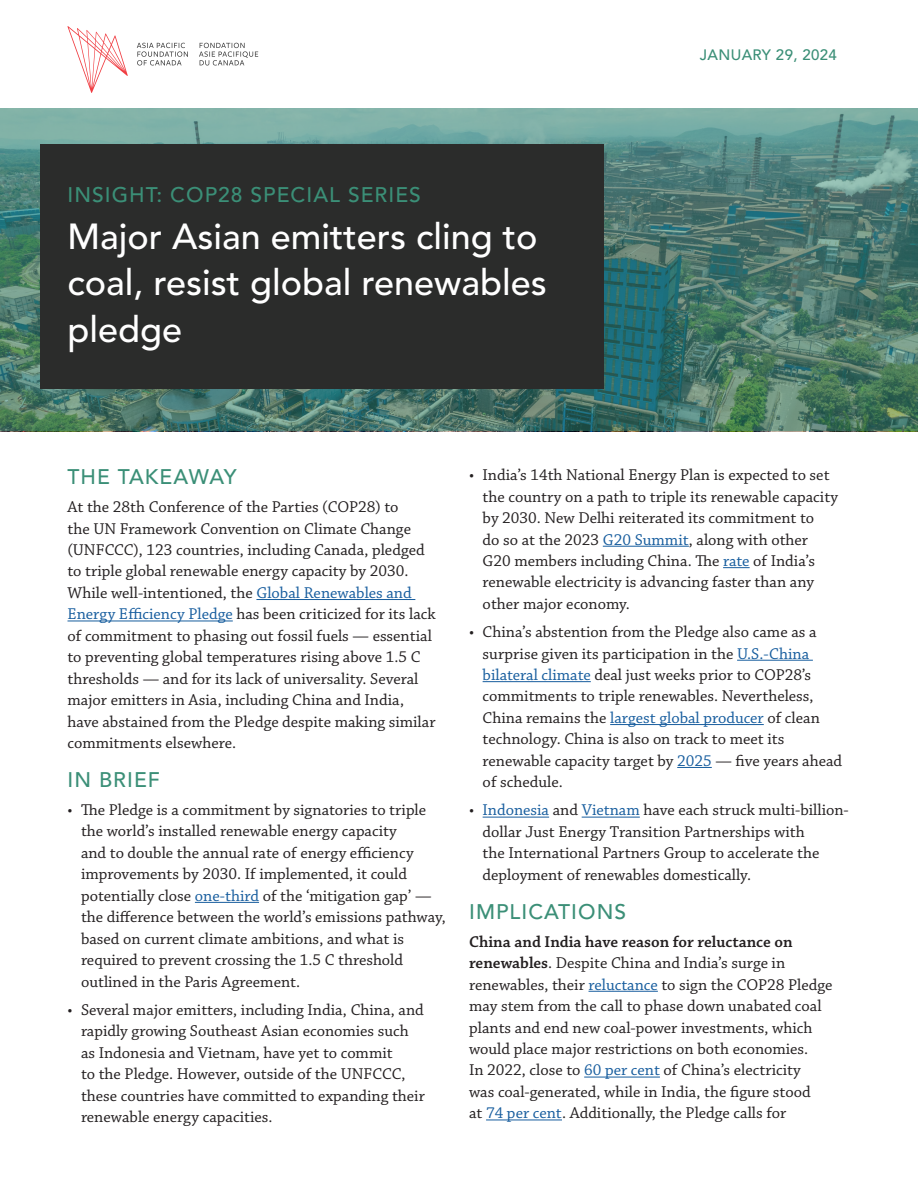
<style>
.page{position:relative;width:918px;height:1188px;background:#fff}
.page>*{position:absolute;margin:0;border:0;box-sizing:border-box;transform-origin:0 0}
.t1{font:500 36px/46.5px "Avenir LT Std";color:#fff}
.Insights{font:500 21px "Avenir LT Std";letter-spacing:.05em;color:#3b8f77}
.Body{font:16.5px/21.5px "Chaparral Pro";color:#231f20}
.Date{font:500 15px "Avenir LT Std";letter-spacing:.025em;color:#3b8f77}
.s1{color:#175d9e}
.s2{font-weight:600}
</style>
<div class="page">
<svg style="left:0;top:109px;width:918px;height:322px;background:#538379"></svg>
<div style="left:40px;top:145px;width:564px;height:244px;background:#2b2c2b"></div>
<hr style="left:256px;top:599px;width:159px;height:1px;background:#175d9e">
<hr style="left:68px;top:621px;width:165px;height:1px;background:#175d9e">
<hr style="left:195px;top:902px;width:64px;height:1px;background:#175d9e">
<hr style="left:603px;top:546px;width:86px;height:1px;background:#175d9e">
<svg style="left:723px;top:567px;width:27px;height:1px"></svg>
<hr style="left:737px;top:660px;width:76px;height:1px;background:#175d9e">
<hr style="left:483px;top:681px;width:108px;height:1px;background:#175d9e">
<hr style="left:610px;top:724px;width:154px;height:1px;background:#175d9e">
<hr style="left:677px;top:767px;width:35px;height:1px;background:#175d9e">
<hr style="left:483px;top:817px;width:66px;height:1px;background:#175d9e">
<hr style="left:582px;top:817px;width:58px;height:1px;background:#175d9e">
<hr style="left:589px;top:991px;width:69px;height:1px;background:#175d9e">
<hr style="left:584px;top:1077px;width:76px;height:1px;background:#175d9e">
<hr style="left:486px;top:1120px;width:76px;height:1px;background:#175d9e">
<svg style="left:67px;top:26px;width:61px;height:67px"></svg>
<svg style="left:137px;top:43px;width:121px;height:23px"></svg>
<p class="Insights" style="left:68px;top:183px;width:355px">INSIGHT: COP28 SPECIAL SERIES</p>
<h1 class="t1" style="left:68px;top:214px;width:481px">Major Asian emitters cling to coal, resist global renewables pledge</h1>
<p class="Date" style="left:700px;top:46px;width:139px">JANUARY 29, 2024</p>
<h2 class="Insights" style="left:68px;top:464px;width:171px">THE TAKEAWAY</h2>
<p class="Body" style="left:68px;top:497px;width:370px">At the 28th Conference of the Parties (COP28) to<br>the UN Framework Convention on Climate Change (UNFCCC), 123 countries, including Canada, pledged to triple global renewable energy capacity by 2030.<br>While well-intentioned, the <span class="s1">Global Renewables and Energy Efficiency Pledge</span> has been criticized for its lack of commitment to phasing out fossil fuels — essential to preventing global temperatures rising above 1.5 C thresholds — and for its lack of universality. Several major emitters in Asia, including China and India, have abstained from the Pledge despite making similar commitments elsewhere.</p>
<h2 class="Insights" style="left:68px;top:767px;width:94px">IN BRIEF</h2>
<p class="Body" style="left:81px;top:800px;width:366px;text-indent:-14px">• The Pledge is a commitment by signatories to triple the world’s installed renewable energy capacity<br>and to double the annual rate of energy efficiency improvements by 2030. If implemented, it could potentially close <span class="s1">one-third</span> of the ‘mitigation gap’ — the difference between the world’s emissions pathway, based on current climate ambitions, and what is required to prevent crossing the 1.5 C threshold outlined in the Paris Agreement.</p>
<p class="Body" style="left:81px;top:999px;width:345px;text-indent:-14px">• Several major emitters, including India, China, and rapidly growing Southeast Asian economies such as Indonesia and Vietnam, have yet to commit<br>to the Pledge. However, outside of the UNFCCC, these countries have committed to expanding their renewable energy capacities.</p>
<p class="Body" style="left:483px;top:465px;width:357px;text-indent:-14px">• India’s 14th National Energy Plan is expected to set the country on a path to triple its renewable capacity by 2030. New Delhi reiterated its commitment to<br>do so at the 2023 <span class="s1">G20 Summit</span>, along with other G20 members including China. The <span class="s1">rate</span> of India’s renewable electricity is advancing faster than any other major economy.</p>
<p class="Body" style="left:483px;top:622px;width:361px;text-indent:-14px">• China’s abstention from the Pledge also came as a surprise given its participation in the <span class="s1">U.S.-China bilateral climate</span> deal just weeks prior to COP28’s commitments to triple renewables. Nevertheless, China remains the <span class="s1">largest global producer</span> of clean technology. China is also on track to meet its renewable capacity target by <span class="s1">2025</span> — five years ahead of schedule.</p>
<p class="Body" style="left:483px;top:800px;width:368px;text-indent:-14px">• <span class="s1">Indonesia</span> and <span class="s1">Vietnam</span> have each struck multi-billion&shy;dollar Just Energy Transition Partnerships with<br>the International Partners Group to accelerate the deployment of renewables domestically.</p>
<h2 class="Insights" style="left:469px;top:899px;width:158px">IMPLICATIONS</h2>
<p class="Body" style="left:469px;top:931px;width:365px"><span class="s2">China and India have reason for reluctance on renewables</span>. Despite China and India’s surge in renewables, their <span class="s1">reluctance</span> to sign the COP28 Pledge may stem from the call to phase down unabated coal plants and end new coal-power investments, which would place major restrictions on both economies.<br>In 2022, close to <span class="s1">60 per cent</span> of China’s electricity<br>was coal‑generated, while in India, the figure stood<br>at <span class="s1">74 per cent</span>. Additionally, the Pledge calls for</p>
</div>
